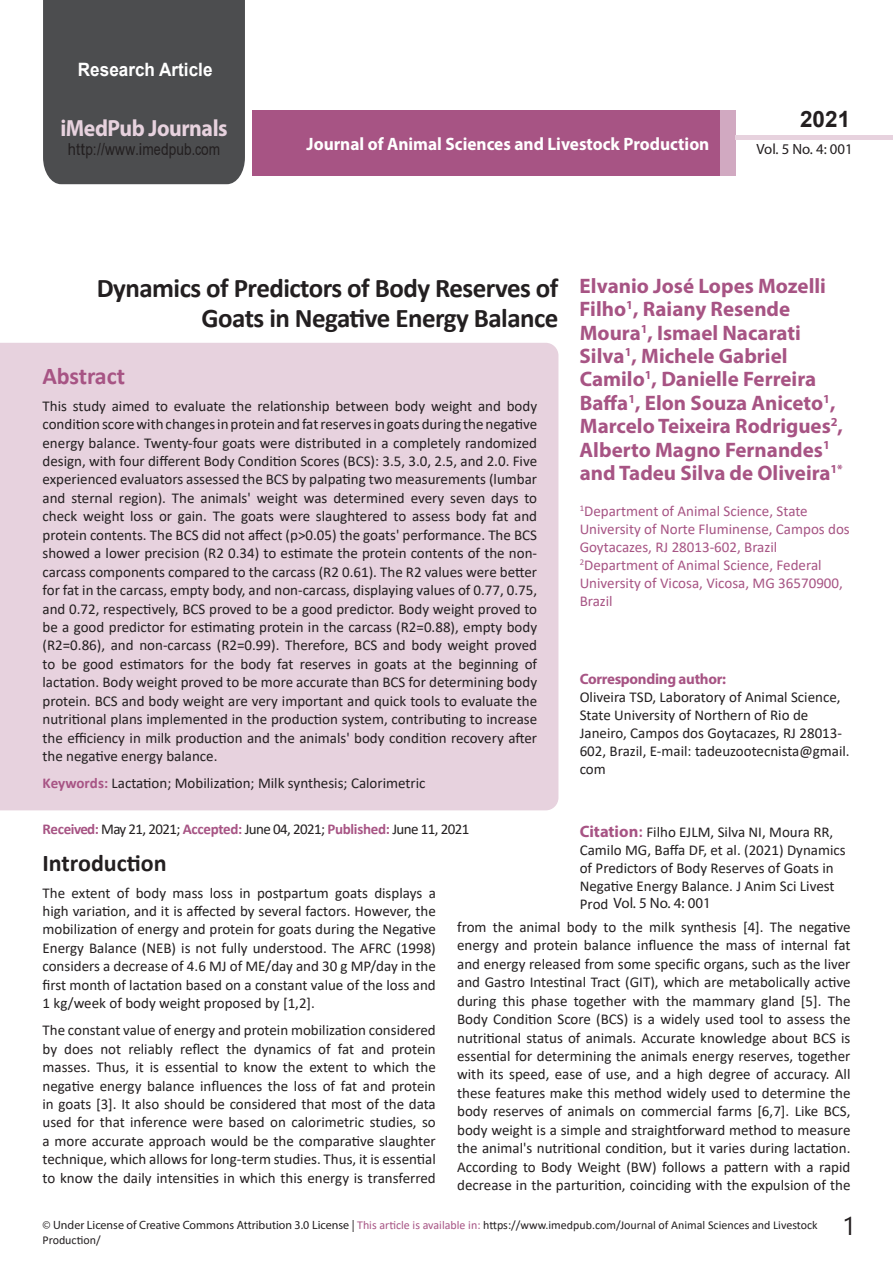
<style>
.page{position:relative;width:893px;height:1263px;background:#fff}
.page>*{position:absolute;margin:0;border:0;box-sizing:border-box;transform-origin:0 0}
.t1{font:700 27px/29.7px "Calibri";letter-spacing:-.02em;color:#231f20;text-align:right}
.t2{font:700 24px "Calibri";color:#231f20}
.t3{font:700 24px "Calibri";letter-spacing:-.005em;color:#a75484}
.t4{font:700 23.4px "Myriad Pro";letter-spacing:-.02em;color:#e7d2de;scale:.93 1}
.t5{font:700 22.5px "Arial";color:#231f20}
.t6{font:700 21px/23.4px "Myriad Pro";color:#a75484}
.t7{font:700 18.45px "Arial";color:#fff;scale:.93 1}
.t8{font:700 18px "Myriad Pro";color:#fff;scale:.96 1}
.t9{font:16.5px "Arial";letter-spacing:.01em;color:#231f20;scale:.89 1}
.t10{font:15px/18.5px "Calibri";color:#231f20;text-align:justify}
.t11{font:15px/18px "Calibri";color:#a75484}
.t12{font:15px "Calibri";letter-spacing:-.04em;color:#231f20}
.t13{font:700 15px "Myriad Pro";letter-spacing:-.02em;color:#a75484}
.t14{font:15px "Myriad Pro";color:#231f20}
.t15{font:14.85px "Myriad Pro";color:#231f20}
.t16{font:12px/14.4px "Calibri";color:#231f20}
.s1{font-family:"Calibri"}
.s2{font-weight:700;color:#a75484}
.s3{font-family:"Myriad Pro";font-weight:700;font-size:16.5px;color:#a75484}
.s4{font-weight:700;font-size:16.5px;color:#a75484}
.s5{font-family:"Myriad Pro"}
.s6{color:#a75484}
.s7{font-family:"Nirmala UI";font-size:25.5px}
</style>
<div class="page">
<div style="left:43px;top:0;width:202px;height:184px;background:#4c4d4f"></div>
<div style="left:252px;top:110px;width:469px;height:66px;background:#a75484"></div>
<div style="left:720px;top:110px;width:16px;height:66px;background:#d1a9c1"></div>
<div style="left:736px;top:135px;width:157px;height:5px;background:#e7d2de"></div>
<div style="left:0;top:343px;width:558px;height:467px;background:#e7d2de"></div>
<p class="t7" style="left:78px;top:57px;width:146px">Research Article</p>
<h3 class="t4" style="left:60px;top:113px;width:181px">iMedPub Journals</h3>
<p class="t9" style="left:68px;top:138px;width:173px">http://www<span class="s1">.</span>imedpub<span class="s1">.</span>com</p>
<p class="t8" style="left:307px;top:132px;width:421px">Journal of Animal Sciences and Livestock Production</p>
<h3 class="t5" style="left:800px;top:104px;width:52px">2021</h3>
<p class="t15" style="left:756px;top:140px;width:95px">Vol. 5 No. 4: 001</p>
<p class="t6" style="left:580px;top:273px;width:265px">Elvanio José Lopes Mozelli<br>Filho<sup>1</sup>, Raiany Resende<br>Moura<sup>1</sup>, Ismael Nacarati<br>Silva<sup>1</sup>, Michele Gabriel<br>Camilo<sup>1</sup>, Danielle Ferreira<br>Baffa<sup>1</sup>, Elon Souza Aniceto<sup>1</sup>,<br>Marcelo Teixeira Rodrigues<sup>2</sup>,<br>Alberto Magno Fernandes<sup>1 </sup>and Tadeu Silva de Oliveira<sup>1*</sup></p>
<p class="t11" style="left:580px;top:501px;width:272px"><sup>1</sup>Department of Animal Science, State University of Norte Fluminense, Campos dos Goytacazes, RJ 28013-602, Brazil <sup>2</sup>Department of Animal Science, Federal University of Vicosa, Vicosa, MG 36570900, Brazil</p>
<h1 class="t1" style="left:97px;top:273px;width:463px">Dynamics of Predictors of Body Reserves of<br>Goats in Negative Energy Balance</h1>
<h2 class="t3" style="left:43px;top:359px;width:84px">Abstract</h2>
<p class="t10" style="left:43px;top:396px;width:496px">This study aimed to evaluate the relationship between body weight and body condition score with changes in protein and fat reserves in goats during the negative energy balance. Twenty-four goats were distributed in a completely randomized design, with four different Body Condition Scores (BCS): 3.5, 3.0, 2.5, and 2.0. Five experienced evaluators assessed the BCS by palpating two measurements (lumbar and sternal region). The animals' weight was determined every seven days to check weight loss or gain. The goats were slaughtered to assess body fat and protein contents. The BCS did not affect (p&gt;0.05) the goats' performance. The BCS showed a lower precision (R2 0.34) to estimate the protein contents of the non&shy;carcass components compared to the carcass (R2 0.61). The R2 values were better for fat in the carcass, empty body, and non-carcass, displaying values of 0.77, 0.75, and 0.72, respectively, BCS proved to be a good predictor. Body weight proved to be a good predictor for estimating protein in the carcass (R2=0.88), empty body (R2=0.86), and non-carcass (R2=0.99). Therefore, BCS and body weight proved to be good estimators for the body fat reserves in goats at the beginning of lactation. Body weight proved to be more accurate than BCS for determining body protein. BCS and body weight are very important and quick tools to evaluate the nutritional plans implemented in the production system, contributing to increase the efficiency in milk production and the animals' body condition recovery after the negative energy balance.</p>
<p class="t10" style="left:43px;top:773px;width:385px"><span class="s2">Keywords:</span> Lactation; Mobilization; Milk synthesis; Calorimetric</p>
<p class="t12" style="left:43px;top:818px;width:428px"><span class="s2">Received:</span> May 21, 2021; <span class="s2">Accepted:</span> June 04, 2021; <span class="s2">Published:</span> June 11, 2021</p>
<p class="t13" style="left:580px;top:670px;width:148px">Corresponding author:</p>
<p class="t10" style="left:580px;top:688px;width:272px;line-height:18px;text-align:left">Oliveira TSD, Laboratory of Animal Science, State University of Northern of Rio de Janeiro, Campos dos Goytacazes, RJ 28013- 602, Brazil, E-mail: tadeuzootecnista@gmail. com</p>
<p class="t10" style="left:580px;top:822px;width:268px;line-height:18px;text-align:left"><span class="s3">Citation</span><span class="s4">:</span> Filho EJLM, Silva NI, Moura RR, Camilo MG, Baffa DF, et al. (2021) Dynamics of Predictors of Body Reserves of Goats in Negative Energy Balance. J Anim Sci Livest</p>
<h2 class="t2" style="left:43px;top:846px;width:126px">Introduction</h2>
<p class="t10" style="left:43px;top:883px;width:395px">The extent of body mass loss in postpartum goats displays a high variation, and it is affected by several factors. However, the mobilization of energy and protein for goats during the Negative Energy Balance (NEB) is not fully understood. The AFRC (1998) considers a decrease of 4.6 MJ of ME/day and 30 g MP/day in the first month of lactation based on a constant value of the loss and 1 kg/week of body weight proposed by [1,2].</p>
<p class="t10" style="left:43px;top:1021px;width:395px">The constant value of energy and protein mobilization considered by does not reliably reflect the dynamics of fat and protein masses. Thus, it is essential to know the extent to which the negative energy balance influences the loss of fat and protein in goats [3]. It also should be considered that most of the data used for that inference were based on calorimetric studies, so a more accurate approach would be the comparative slaughter technique, which allows for long-term studies. Thus, it is essential to know the daily intensities in which this energy is transferred</p>
<p class="t14" style="left:580px;top:894px;width:130px"><span class="s1">Prod</span> Vol. 5 No. 4: 001</p>
<p class="t10" style="left:457px;top:917px;width:395px">from the animal body to the milk synthesis [4]. The negative energy and protein balance influence the mass of internal fat and energy released from some specific organs, such as the liver and Gastro Intestinal Tract (GIT), which are metabolically active during this phase together with the mammary gland [5]. The Body Condition Score (BCS) is a widely used tool to assess the nutritional status of animals. Accurate knowledge about BCS is essential for determining the animals energy reserves, together with its speed, ease of use, and a high degree of accuracy. All these features make this method widely used to determine the body reserves of animals on commercial farms [6,7]. Like BCS, body weight is a simple and straightforward method to measure the animal's nutritional condition, but it varies during lactation.<br>According to Body Weight (BW) follows a pattern with a rapid decrease in the parturition, coinciding with the expulsion of the</p>
<p class="t16" style="left:43px;top:1218px;width:815px"><span class="s5">© Under License of Creative Commons Attribution 3.0 License |</span> <span class="s6">This article is available in:</span> https://www.imedpub.com/Journal of Animal Sciences and Livestock <span class="s7">1<br></span>Production/</p>
</div>
